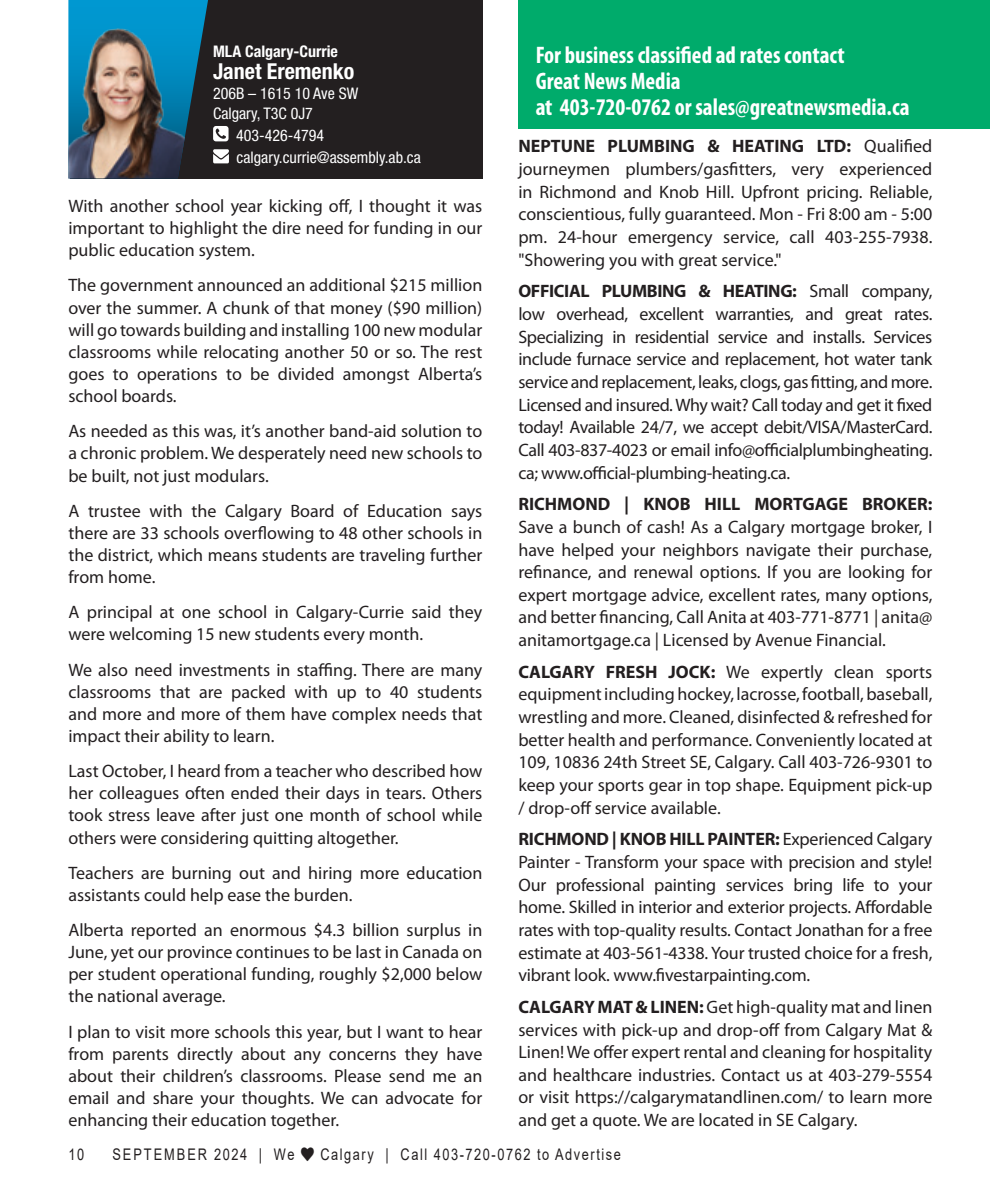
<style>
.page{position:relative;width:990px;height:1188px;background:#fff}
.page>*{position:absolute;margin:0;border:0;box-sizing:border-box;transform-origin:0 0}
.t1{font:700 condensed 24px "Myriad Pro";color:#fff}
.t2{font:700 condensed 22px "Helvetica Neue LT Std";color:#fff}
.Body_text{font:18px/22.6px "Myriad Pro";color:#231f20;text-align:justify}
.t3{font:condensed 16px "Helvetica Neue LT Std";color:#fff}
.t4{font:16px "Arial";letter-spacing:.12em;color:#231f20;scale:.8 1}
.t5{font:700 condensed 16px "Helvetica Neue LT Std";color:#fff}
.t6{font:16px "Arial";letter-spacing:.155em;color:#231f20;scale:.8 1}
.s1{font-weight:700}
</style>
<div class="page">
<div style="left:518px;top:0;width:472px;height:129px;background:#00ab6b"></div>
<div style="left:70px;top:0;width:412px;height:178px;background:#231f20"></div>
<svg style="left:68px;top:0;width:161px;height:164px"></svg>
<img style="left:68px;top:28px;width:135px;height:150px">
<p class="t5" style="left:213px;top:42px;width:126px">MLA Calgary-Currie</p>
<p class="t2" style="left:213px;top:58px;width:143px">Janet Eremenko</p>
<p class="t3" style="left:213px;top:84px;width:147px">206B – 1615 10 Ave SW</p>
<p class="t3" style="left:213px;top:104px;width:101px">Calgary, T3C 0J7</p>
<p class="t3" style="left:236px;top:126px;width:90px">403-426-4794</p>
<p class="t3" style="left:237px;top:148px;width:186px">calgary.currie@assembly.ab.ca</p>
<p class="Body_text" style="left:68px;top:195px;width:416px">With another school year kicking off, I thought it was important to highlight the dire need for funding in our public education system.</p>
<p class="Body_text" style="left:68px;top:274px;width:416px">The government announced an additional $215 million over the summer. A chunk of that money ($90 million) will go towards building and installing 100 new modular classrooms while relocating another 50 or so. The rest goes to operations to be divided amongst Alberta’s school boards.</p>
<p class="Body_text" style="left:68px;top:420px;width:416px">As needed as this was, it’s another band-aid solution to a chronic problem. We desperately need new schools to be built, not just modulars.</p>
<p class="Body_text" style="left:68px;top:499px;width:416px">A trustee with the Calgary Board of Education says there are 33 schools overflowing to 48 other schools in the district, which means students are traveling further from home.</p>
<p class="Body_text" style="left:68px;top:601px;width:415px">A principal at one school in Calgary-Currie said they were welcoming 15 new students every month.</p>
<p class="Body_text" style="left:68px;top:658px;width:416px">We also need investments in staffing. There are many classrooms that are packed with up to 40 students and more and more of them have complex needs that impact their ability to learn.</p>
<p class="Body_text" style="left:68px;top:760px;width:416px">Last October, I heard from a teacher who described how her colleagues often ended their days in tears. Others took stress leave after just one month of school while others were considering quitting altogether.</p>
<p class="Body_text" style="left:68px;top:861px;width:416px">Teachers are burning out and hiring more education assistants could help ease the burden.</p>
<p class="Body_text" style="left:68px;top:919px;width:416px">Alberta reported an enormous $4.3 billion surplus in June, yet our province continues to be last in Canada on per student operational funding, roughly $2,000 below the national average.</p>
<p class="Body_text" style="left:68px;top:1020px;width:416px">I plan to visit more schools this year, but I want to hear from parents directly about any concerns they have about their children’s classrooms. Please send me an email and share your thoughts. We can advocate for enhancing their education together.</p>
<p class="t1" style="left:536px;top:40px;width:311px">For business classified ad rates contact</p>
<p class="t1" style="left:536px;top:66px;width:147px">Great News Media</p>
<p class="t1" style="left:536px;top:92px;width:376px">at 403-720-0762 or sales@greatnewsmedia.ca</p>
<p class="Body_text" style="left:518px;top:135px;width:416px"><span class="s1">NEPTUNE PLUMBING &amp; HEATING LTD:</span> Qualified journeymen plumbers/gasfitters, very experienced in Richmond and Knob Hill. Upfront pricing. Reliable, conscientious, fully guaranteed. Mon - Fri 8:00 am - 5:00 pm. 24-hour emergency service, call 403-255-7938. "Showering you with great service."</p>
<p class="Body_text" style="left:518px;top:280px;width:416px"><span class="s1">OFFICIAL PLUMBING &amp; HEATING:</span> Small company, low overhead, excellent warranties, and great rates.<br>Specializing in residential service and installs. Services include furnace service and replacement, hot water tank service and replacement, leaks, clogs, gas fitting, and more.<br>Licensed and insured. Why wait? Call today and get it fixed today! Available 24/7, we accept debit/VISA/MasterCard.<br>Call 403-837-4023 or email info@officialplumbingheating. ca; www.official-plumbing-heating.ca.</p>
<p class="Body_text" style="left:518px;top:493px;width:416px"><span class="s1">RICHMOND | KNOB HILL MORTGAGE BROKER:<br></span>Save a bunch of cash! As a Calgary mortgage broker, I have helped your neighbors navigate their purchase, refinance, and renewal options. If you are looking for expert mortgage advice, excellent rates, many options, and better financing, Call Anita at 403-771-8771 | anita@ anitamortgage.ca | Licensed by Avenue Financial.</p>
<p class="Body_text" style="left:518px;top:660px;width:416px"><span class="s1">CALGARY FRESH JOCK:</span> We expertly clean sports equipment including hockey, lacrosse, football, baseball, wrestling and more. Cleaned, disinfected &amp; refreshed for better health and performance. Conveniently located at 109, 10836 24th Street SE, Calgary. Call 403-726-9301 to keep your sports gear in top shape. Equipment pick-up / drop-off service available.</p>
<p class="Body_text" style="left:518px;top:828px;width:416px"><span class="s1">RICHMOND | KNOB HILL PAINTER:</span> Experienced Calgary Painter - Transform your space with precision and style!<br>Our professional painting services bring life to your home. Skilled in interior and exterior projects. Affordable rates with top-quality results. Contact Jonathan for a free estimate at 403-561-4338. Your trusted choice for a fresh, vibrant look. www.fivestarpainting.com.</p>
<p class="Body_text" style="left:518px;top:995px;width:416px"><span class="s1">CALGARY MAT &amp; LINEN:</span> Get high-quality mat and linen services with pick-up and drop-off from Calgary Mat &amp; Linen! We offer expert rental and cleaning for hospitality and healthcare industries. Contact us at 403-279-5554 or visit https://calgarymatandlinen.com/ to learn more and get a quote. We are located in SE Calgary.</p>
<p class="t4" style="left:68px;top:1143px;width:21px">10</p>
<p class="t6" style="left:112px;top:1143px;width:229px">SEPTEMBER 2024 | We</p>
<p class="t4" style="left:321px;top:1143px;width:377px">Calgary | Call 403-720-0762 to Advertise</p>
</div>
